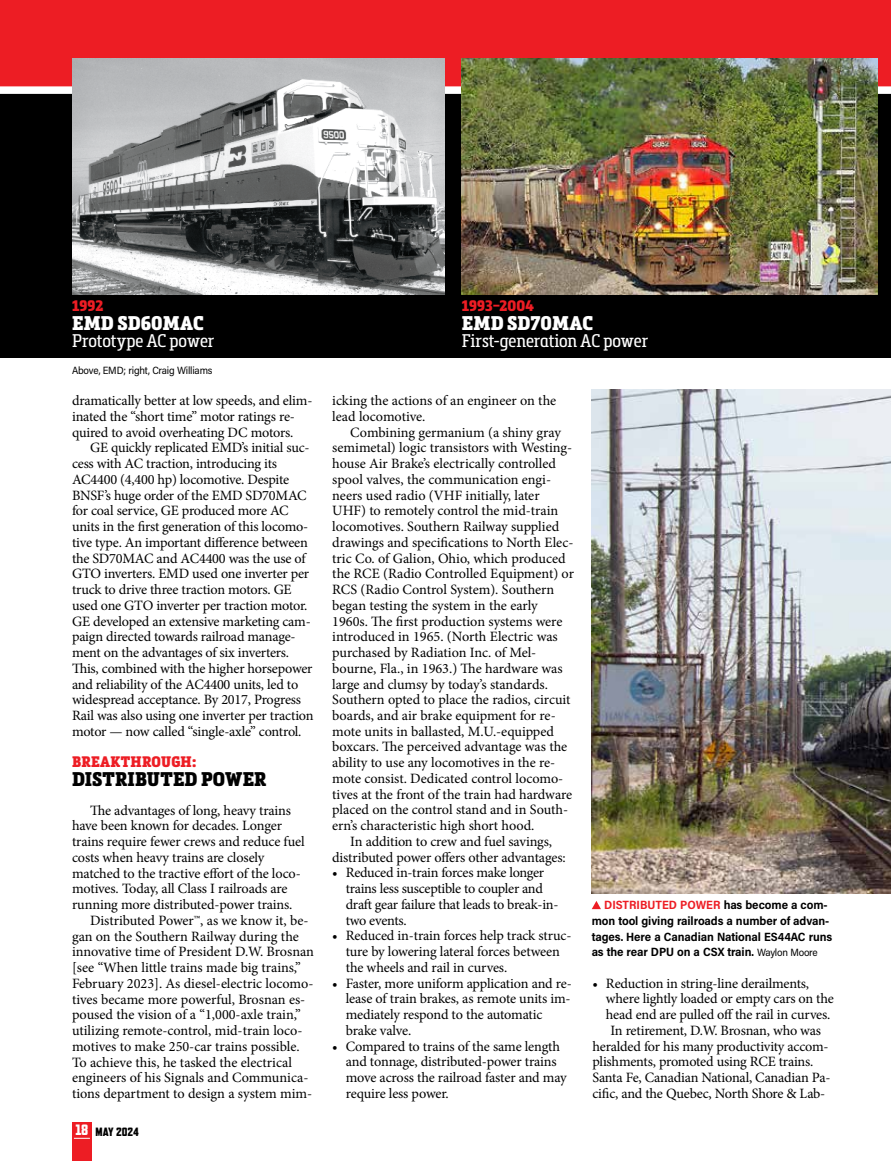
<style>
.page{position:relative;width:891px;height:1161px;background:#fff}
.page>*{position:absolute;margin:0;border:0;box-sizing:border-box;transform-origin:0 0}
.t1{font:900 19.5px "Metronic Slab Narrow";letter-spacing:.005em;color:#fff}
.t2{font:900 19.5px "Metronic Slab Narrow";letter-spacing:.005em;color:#000}
.t3{font:18px "Metronic Slab Narrow";letter-spacing:-.005em;color:#fff}
.t4{font:900 15px "Metronic Slab Narrow";letter-spacing:.01em;color:#ed1d24}
.t5{font:14.25px/15.8px "Minion Pro";letter-spacing:-.01em;color:#000}
.t6{font:700 12px/15.8px "Acumin Pro Semi Cond";letter-spacing:-.005em;color:#000}
.t7{font:800 12px "Refrigerator Deluxe";color:#000}
.t8{font:10.5px "Acumin Pro Semi Cond";letter-spacing:-.02em;color:#000}
.s1{font-size:15px;color:#fff}
.s2{color:#ed1d24}
.s3{font-weight:400;font-size:10.5px}
</style>
<div class="page">
<div style="left:0;top:90px;width:891px;height:268px;background:#000"></div>
<div style="left:0;top:0;width:891px;height:94px;background:#ed1d24"></div>
<img style="left:72px;top:59px;width:373px;height:236px">
<img style="left:462px;top:59px;width:416px;height:236px">
<img style="left:592px;top:389px;width:299px;height:504px">
<div style="left:72px;top:1122px;width:20px;height:39px;background:#ed1d24"></div>
<svg style="left:74px;top:1138px;width:16px;height:1px"></svg>
<svg style="left:592px;top:901px;width:9px;height:8px"></svg>
<p class="t4" style="left:72px;top:296px;width:33px">1992</p>
<h1 class="t1" style="left:72px;top:311px;width:133px">EMD SD60MAC</h1>
<p class="t3" style="left:72px;top:330px;width:144px">Prototype AC power</p>
<p class="t8" style="left:72px;top:363px;width:142px">Above, EMD; right, Craig Williams</p>
<p class="t5" style="left:72px;top:393px;width:242px">dramatically better at low speeds, and elim&shy;inated the “short time” motor ratings re&shy;quired to avoid overheating DC motors.</p>
<p class="t5" style="left:72px;top:440px;width:243px;text-indent:18px">GE quickly replicated EMD’s initial suc&shy;cess with AC traction, introducing its AC4400 (4,400 hp) locomotive. Despite BNSF’s huge order of the EMD SD70MAC for coal service, GE produced more AC units in the first generation of this locomo&shy;tive type. An important difference between the SD70MAC and AC4400 was the use of GTO inverters. EMD used one inverter per truck to drive three traction motors. GE used one GTO inverter per traction motor.<br>GE developed an extensive marketing cam&shy;paign directed towards railroad manage&shy;ment on the advantages of six inverters.<br>This, combined with the higher horsepower and reliability of the AC4400 units, led to widespread acceptance. By 2017, Progress Rail was also using one inverter per traction motor — now called “single-axle” control.</p>
<p class="t4" style="left:72px;top:753px;width:126px">BREAKTHROUGH:</p>
<h1 class="t2" style="left:72px;top:767px;width:196px">DISTRIBUTED POWER</h1>
<p class="t5" style="left:90px;top:802px;width:202px">The advantages of long, heavy trains</p>
<p class="t5" style="left:72px;top:818px;width:212px">have been known for decades. Longer</p>
<p class="t5" style="left:72px;top:834px;width:234px">trains require fewer crews and reduce fuel</p>
<p class="t5" style="left:72px;top:850px;width:194px">costs when heavy trains are closely</p>
<p class="t5" style="left:72px;top:865px;width:230px">matched to the tractive effort of the loco-</p>
<p class="t5" style="left:72px;top:881px;width:217px">motives. Today, all Class I railroads are</p>
<p class="t5" style="left:72px;top:897px;width:222px">running more distributed-power trains.</p>
<p class="t5" style="left:90px;top:913px;width:220px">Distributed Power™, as we know it, be-</p>
<p class="t5" style="left:72px;top:928px;width:228px">gan on the Southern Railway during the</p>
<p class="t5" style="left:72px;top:944px;width:243px">innovative time of President D.W. Brosnan</p>
<p class="t5" style="left:72px;top:960px;width:230px">[see “When little trains made big trains,”</p>
<p class="t5" style="left:72px;top:975px;width:243px">February 2023]. As diesel-electric locomo-</p>
<p class="t5" style="left:72px;top:991px;width:235px">tives became more powerful, Brosnan es-</p>
<p class="t5" style="left:72px;top:1007px;width:230px">poused the vision of a “1,000-axle train,”</p>
<p class="t5" style="left:72px;top:1023px;width:232px">utilizing remote-control, mid-train loco-</p>
<p class="t5" style="left:72px;top:1038px;width:229px">motives to make 250-car trains possible.</p>
<p class="t5" style="left:72px;top:1054px;width:222px">To achieve this, he tasked the electrical</p>
<p class="t5" style="left:72px;top:1070px;width:238px">engineers of his Signals and Communica-</p>
<p class="t5" style="left:72px;top:1086px;width:242px">tions department to design a system mim-</p>
<p class="t7" style="left:76px;top:1124px;width:65px"><span class="s1">18</span> MAY 2024</p>
<p class="t4" style="left:462px;top:296px;width:74px">1993–2004</p>
<h1 class="t1" style="left:462px;top:311px;width:133px">EMD SD70MAC</h1>
<p class="t3" style="left:462px;top:330px;width:188px">First-generation AC power</p>
<p class="t5" style="left:332px;top:393px;width:226px">icking the actions of an engineer on the lead locomotive.</p>
<p class="t5" style="left:350px;top:424px;width:212px">Combining germanium (a shiny gray</p>
<p class="t5" style="left:332px;top:440px;width:241px">semimetal) logic transistors with Westing-</p>
<p class="t5" style="left:332px;top:456px;width:225px">house Air Brake’s electrically controlled</p>
<p class="t5" style="left:332px;top:471px;width:220px">spool valves, the communication engi-</p>
<p class="t5" style="left:332px;top:487px;width:209px">neers used radio (VHF initially, later</p>
<p class="t5" style="left:332px;top:503px;width:228px">UHF) to remotely control the mid-train</p>
<p class="t5" style="left:332px;top:519px;width:229px">locomotives. Southern Railway supplied</p>
<p class="t5" style="left:332px;top:534px;width:243px">drawings and specifications to North Elec-</p>
<p class="t5" style="left:332px;top:550px;width:235px">tric Co. of Galion, Ohio, which produced</p>
<p class="t5" style="left:332px;top:566px;width:243px">the RCE (Radio Controlled Equipment) or</p>
<p class="t5" style="left:332px;top:582px;width:224px">RCS (Radio Control System). Southern</p>
<p class="t5" style="left:332px;top:597px;width:207px">began testing the system in the early</p>
<p class="t5" style="left:332px;top:613px;width:232px">1960s. The first production systems were</p>
<p class="t5" style="left:332px;top:629px;width:227px">introduced in 1965. (North Electric was</p>
<p class="t5" style="left:332px;top:645px;width:206px">purchased by Radiation Inc. of Mel-</p>
<p class="t5" style="left:332px;top:660px;width:232px">bourne, Fla., in 1963.) The hardware was</p>
<p class="t5" style="left:332px;top:676px;width:217px">large and clumsy by today’s standards.</p>
<p class="t5" style="left:332px;top:692px;width:240px">Southern opted to place the radios, circuit</p>
<p class="t5" style="left:332px;top:708px;width:225px">boards, and air brake equipment for re-</p>
<p class="t5" style="left:332px;top:723px;width:223px">mote units in ballasted, M.U.-equipped</p>
<p class="t5" style="left:332px;top:739px;width:237px">boxcars. The perceived advantage was the</p>
<p class="t5" style="left:332px;top:755px;width:225px">ability to use any locomotives in the re-</p>
<p class="t5" style="left:332px;top:771px;width:233px">mote consist. Dedicated control locomo-</p>
<p class="t5" style="left:332px;top:786px;width:242px">tives at the front of the train had hardware</p>
<p class="t5" style="left:332px;top:802px;width:237px">placed on the control stand and in South-</p>
<p class="t5" style="left:332px;top:818px;width:204px">ern’s characteristic high short hood.</p>
<p class="t5" style="left:350px;top:834px;width:203px">In addition to crew and fuel savings,</p>
<p class="t5" style="left:332px;top:849px;width:235px">distributed power offers other advantages:</p>
<p class="t5" style="left:346px;top:865px;width:214px;text-indent:-13px">• Reduced in-train forces make longer trains less susceptible to coupler and draft gear failure that leads to break-in&shy;two events.</p>
<p class="t5" style="left:346px;top:928px;width:227px;text-indent:-13px">• Reduced in-train forces help track struc&shy;ture by lowering lateral forces between the wheels and rail in curves.</p>
<p class="t5" style="left:346px;top:975px;width:228px;text-indent:-13px">• Faster, more uniform application and re&shy;lease of train brakes, as remote units im&shy;mediately respond to the automatic brake valve.</p>
<p class="t5" style="left:346px;top:1038px;width:223px;text-indent:-13px">• Compared to trains of the same length and tonnage, distributed-power trains move across the railroad faster and may require less power.</p>
<p class="t6" style="left:592px;top:897px;width:242px;text-indent:12px"><span class="s2">DISTRIBUTED POWER</span> has become a com&shy;mon tool giving railroads a number of advan&shy;tages. Here a Canadian National ES44AC runs as the rear DPU on a CSX train. <span class="s3">Waylon Moore</span></p>
<p class="t5" style="left:592px;top:975px;width:218px">• Reduction in string-line derailments,</p>
<p class="t5" style="left:606px;top:991px;width:229px">where lightly loaded or empty cars on the</p>
<p class="t5" style="left:606px;top:1007px;width:226px">head end are pulled off the rail in curves.</p>
<p class="t5" style="left:611px;top:1023px;width:212px">In retirement, D.W. Brosnan, who was</p>
<p class="t5" style="left:592px;top:1038px;width:238px">heralded for his many productivity accom-</p>
<p class="t5" style="left:592px;top:1054px;width:222px">plishments, promoted using RCE trains.</p>
<p class="t5" style="left:592px;top:1070px;width:240px">Santa Fe, Canadian National, Canadian Pa-</p>
<p class="t5" style="left:592px;top:1086px;width:234px">cific, and the Quebec, North Shore &amp; Lab-</p>
</div>
